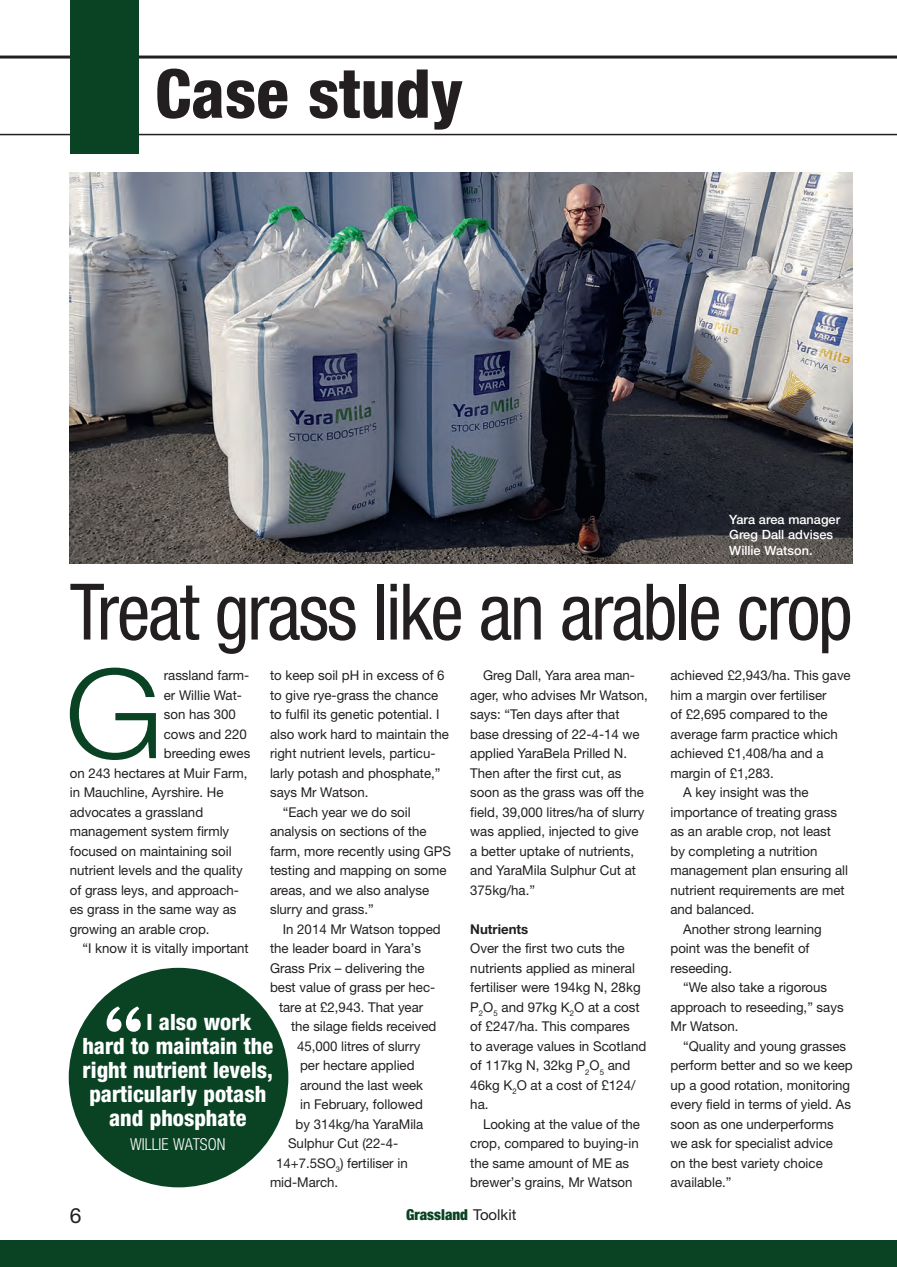
<style>
.page{position:relative;width:897px;height:1267px;background:#fff}
.page>*{position:absolute;margin:0;border:0;box-sizing:border-box;transform-origin:0 0}
.Drop_cap{font:300 124.05px "Helvetica Neue";color:#094323;scale:1.08 1}
.Standfirst{font:800 81px "Expresso Text";color:#fff}
.Heading_bold__48pt{font:condensed 78px "Helvetica Neue";letter-spacing:-.03em;color:#231f20;scale:.96 1}
.Standfirst-2{font:800 condensed 67.5px "Helvetica Neue";color:#231f20}
.Standfirst-3{font:800 condensed 22.5px "Helvetica Neue";color:#fff}
.Page_no{font:21px "Helvetica Neue";color:#231f20}
.Standfirst-4{font:300 condensed 16.5px "Helvetica Neue";color:#fff}
.Standfirst-5{font:900 condensed 15px "Helvetica Neue";color:#094323}
.Body_text_indent{font:13.5px/19.5px "Helvetica Neue";color:#231f20}
.Drop_cap-2{font:13.5px "Helvetica Neue";color:#231f20}
.Body_text_indent-2{font:700 13.5px "Helvetica Neue";color:#231f20}
.Caption{font:500 12.75px/15.8px "Helvetica Neue";color:#fff}
.s1{font-weight:400;font-stretch:normal;color:#231f20}
</style>
<div class="page">
<hr style="left:0;top:56px;width:896px;height:3px;background:#231f20">
<hr style="left:0;top:134px;width:896px;height:1px;background:#231f20">
<div style="left:70px;top:0;width:69px;height:153px;background:#094323"></div>
<div style="left:0;top:1240px;width:896px;height:26px;background:#094323"></div>
<img style="left:70px;top:173px;width:782px;height:390px">
<div style="left:69px;top:967px;width:219px;height:220px;background:#094323;border-radius:50%"></div>
<p class="Standfirst-2" style="left:155px;top:52px;width:310px">Case study</p>
<p class="Caption" style="left:729px;top:511px;width:112px">Yara area manager<br>Greg Dall advises<br>Willie Watson.</p>
<p class="Heading_bold__48pt" style="left:70px;top:566px;width:816px">Treat grass like an arable crop</p>
<p class="Drop_cap" style="left:65px;top:638px;width:93px">G</p>
<p class="Drop_cap-2" style="left:164px;top:667px;width:87px">rassland farm-</p>
<p class="Body_text_indent" style="left:670px;top:665px;width:182px">achieved £2,943/ha. This gave him a margin over fertiliser<br>of £2,695 compared to the average farm practice which achieved £1,408/ha and a margin of £1,283.</p>
<p class="Body_text_indent" style="left:670px;top:782px;width:179px;text-indent:13px">A key insight was the importance of treating grass as an arable crop, not least by completing a nutrition management plan ensuring all nutrient requirements are met and balanced.</p>
<p class="Body_text_indent" style="left:670px;top:918px;width:153px;text-indent:13px">Another strong learning point was the benefit of reseeding.</p>
<p class="Body_text_indent" style="left:670px;top:977px;width:175px;text-indent:13px">“We also take a rigorous approach to reseeding,” says<br>Mr Watson.</p>
<p class="Body_text_indent" style="left:670px;top:1035px;width:184px;text-indent:13px">“Quality and young grasses perform better and so we keep up a good rotation, monitoring every field in terms of yield. As soon as one underperforms we ask for specialist advice<br>on the best variety choice available.”</p>
<p class="Body_text_indent" style="left:470px;top:665px;width:179px;text-indent:13px">Greg Dall, Yara area man&shy;ager, who advises Mr Watson, says: “Ten days after that base dressing of 22-4-14 we applied YaraBela Prilled N.<br>Then after the first cut, as soon as the grass was off the field, 39,000 litres/ha of slurry was applied, injected to give a better uptake of nutrients, and YaraMila Sulphur Cut at<br>375kg/ha.”</p>
<p class="Body_text_indent-2" style="left:470px;top:920px;width:60px">Nutrients</p>
<p class="Body_text_indent" style="left:470px;top:938px;width:177px">Over the first two cuts the nutrients applied as mineral fertiliser were 194kg N, 28kg<br>P<sub>2</sub>O<sub>5</sub> and 97kg K<sub>2</sub>O at a cost of £247/ha. This compares<br>to average values in Scotland of 117kg N, 32kg P<sub>2</sub>O<sub>5</sub> and<br>46kg K<sub>2</sub>O at a cost of £124/ ha.</p>
<p class="Body_text_indent" style="left:470px;top:1114px;width:171px;text-indent:13px">Looking at the value of the crop, compared to buying-in the same amount of ME as brewer’s grains, Mr Watson</p>
<p class="Body_text_indent" style="left:270px;top:665px;width:180px">to keep soil pH in excess of 6 to give rye-grass the chance to fulfil its genetic potential. I also work hard to maintain the right nutrient levels, particu&shy;larly potash and phosphate,” says Mr Watson.</p>
<p class="Body_text_indent" style="left:270px;top:801px;width:182px;text-indent:13px">“Each year we do soil analysis on sections of the farm, more recently using GPS testing and mapping on some areas, and we also analyse slurry and grass.”</p>
<p class="Body_text_indent" style="left:283px;top:918px;width:159px">In 2014 Mr Watson topped</p>
<p class="Body_text_indent" style="left:270px;top:938px;width:152px">the leader board in Yara’s</p>
<p class="Body_text_indent" style="left:270px;top:957px;width:156px">Grass Prix – delivering the</p>
<p class="Body_text_indent" style="left:270px;top:977px;width:167px">best value of grass per hec-</p>
<p class="Body_text_indent" style="left:279px;top:996px;width:146px">tare at £2,943. That year</p>
<p class="Body_text_indent" style="left:291px;top:1016px;width:147px">the silage fields received</p>
<p class="Body_text_indent" style="left:297px;top:1035px;width:125px">45,000 litres of slurry</p>
<p class="Body_text_indent" style="left:300px;top:1055px;width:116px">per hectare applied</p>
<p class="Body_text_indent" style="left:300px;top:1074px;width:125px">around the last week</p>
<p class="Body_text_indent" style="left:300px;top:1094px;width:124px">in February, followed</p>
<p class="Body_text_indent" style="left:295px;top:1113px;width:129px">by 314kg/ha YaraMila</p>
<p class="Body_text_indent" style="left:288px;top:1133px;width:112px">Sulphur Cut (22-4-</p>
<p class="Body_text_indent" style="left:276px;top:1153px;width:133px">14+7.5SO<sub>3</sub>) fertiliser in</p>
<p class="Body_text_indent" style="left:270px;top:1172px;width:70px">mid-March.</p>
<p class="Drop_cap-2" style="left:164px;top:686px;width:80px">er Willie Wat-</p>
<p class="Drop_cap-2" style="left:164px;top:706px;width:74px">son has 300</p>
<p class="Drop_cap-2" style="left:164px;top:725px;width:85px">cows and 220</p>
<p class="Drop_cap-2" style="left:164px;top:745px;width:88px">breeding ewes</p>
<p class="Drop_cap-2" style="left:70px;top:764px;width:179px">on 243 hectares at Muir Farm,</p>
<p class="Drop_cap-2" style="left:70px;top:784px;width:155px">in Mauchline, Ayrshire. He</p>
<p class="Drop_cap-2" style="left:70px;top:803px;width:135px">advocates a grassland</p>
<p class="Drop_cap-2" style="left:70px;top:823px;width:161px">management system firmly</p>
<p class="Drop_cap-2" style="left:70px;top:842px;width:163px">focused on maintaining soil</p>
<p class="Drop_cap-2" style="left:70px;top:862px;width:174px">nutrient levels and the quality</p>
<p class="Drop_cap-2" style="left:70px;top:881px;width:171px">of grass leys, and approach-</p>
<p class="Drop_cap-2" style="left:70px;top:901px;width:168px">es grass in the same way as</p>
<p class="Drop_cap-2" style="left:70px;top:920px;width:141px">growing an arable crop.</p>
<p class="Body_text_indent" style="left:83px;top:938px;width:168px">“I know it is vitally important</p>
<p class="Standfirst" style="left:104px;top:990px;width:40px">“</p>
<p class="Standfirst-3" style="left:146px;top:1008px;width:106px">I also work</p>
<p class="Standfirst-3" style="left:82px;top:1032px;width:192px">hard to maintain the</p>
<p class="Standfirst-3" style="left:83px;top:1056px;width:192px">right nutrient levels,</p>
<p class="Standfirst-3" style="left:89px;top:1080px;width:178px">particularly potash</p>
<p class="Standfirst-3" style="left:109px;top:1104px;width:139px">and phosphate</p>
<p class="Standfirst-4" style="left:130px;top:1134px;width:97px">WILLIE WATSON</p>
<p class="Page_no" style="left:70px;top:1202px;width:13px">6</p>
<p class="Standfirst-5" style="left:406px;top:1202px;width:112px">Grassland <span class="s1">Toolkit</span></p>
</div>
